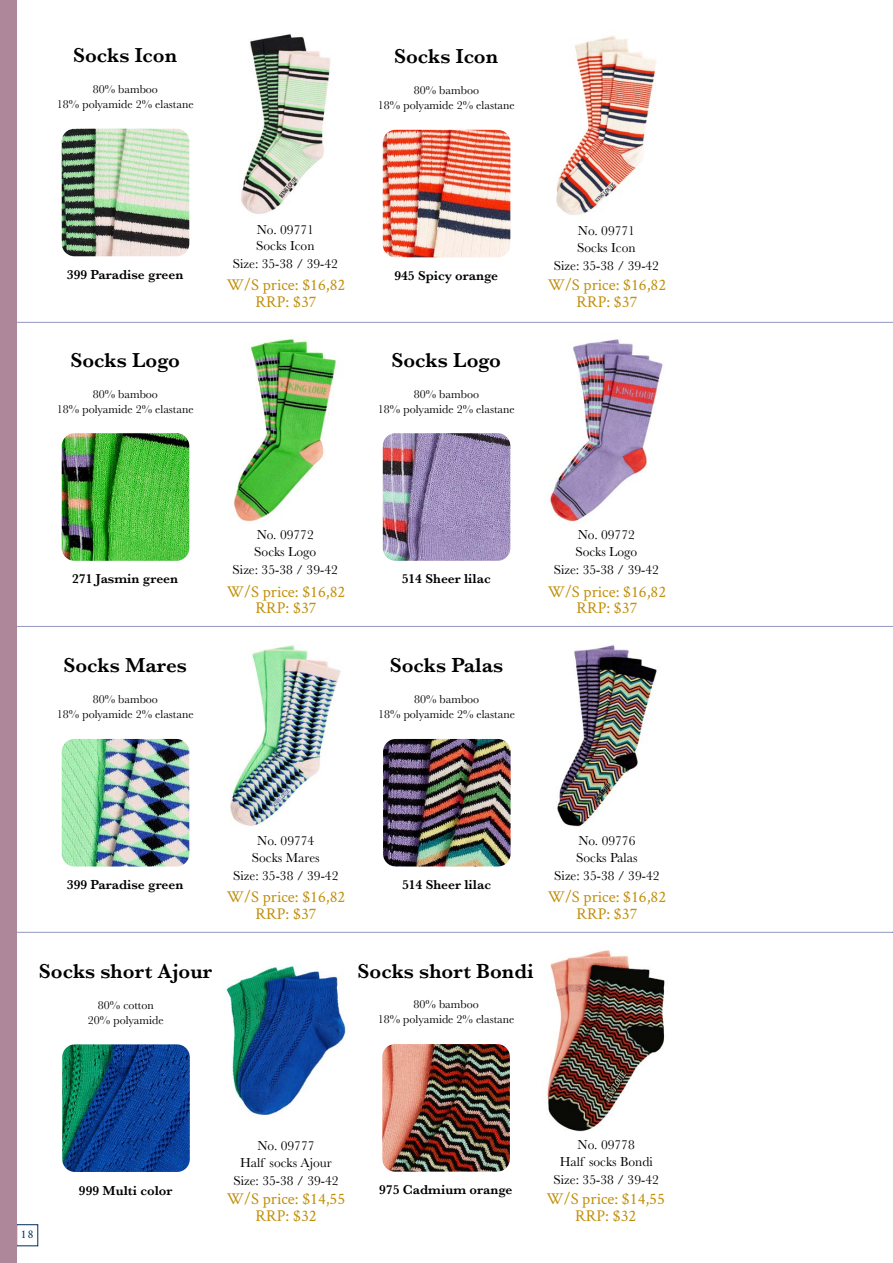
<style>
.page{position:relative;width:893px;height:1263px;background:#fff}
.page>*{position:absolute;margin:0;border:0;box-sizing:border-box;transform-origin:0 0}
.t1{font:600 21px "Baskerville";color:#000}
.t2{font:16.5px "Crimson Text";color:#c28f0b}
.t3{font:13.5px/17.4px "Baskerville";color:#000;text-align:center}
.t4{font:600 13.5px "Baskerville";color:#000}
.t5{font:12px/15px "Baskerville";color:#000;text-align:center}
.t6{font:12px "Crimson Text";color:#002c5d}
</style>
<div class="page">
<div style="left:17px;top:1224px;width:21px;height:22px;border:1px solid #002c5d"></div>
<hr style="left:0;top:322px;width:893px;height:1px;background:#283583">
<hr style="left:0;top:626px;width:893px;height:1px;background:#283583">
<hr style="left:0;top:932px;width:893px;height:1px;background:#283583">
<div style="left:0;top:0;width:16px;height:1263px;background:#af879a"></div>
<img style="left:241px;top:34px;width:90px;height:180px">
<img style="left:556px;top:35px;width:100px;height:180px">
<img style="left:234px;top:339px;width:102px;height:183px">
<img style="left:62px;top:129px;width:127px;height:127px">
<img style="left:383px;top:130px;width:127px;height:127px">
<img style="left:62px;top:433px;width:127px;height:128px">
<img style="left:550px;top:339px;width:113px;height:183px">
<img style="left:230px;top:645px;width:113px;height:181px">
<img style="left:226px;top:964px;width:121px;height:151px">
<img style="left:557px;top:645px;width:100px;height:182px">
<img style="left:383px;top:433px;width:127px;height:128px">
<img style="left:62px;top:739px;width:127px;height:127px">
<img style="left:62px;top:1044px;width:128px;height:128px">
<img style="left:383px;top:739px;width:128px;height:127px">
<img style="left:547px;top:950px;width:118px;height:182px">
<img style="left:382px;top:1044px;width:128px;height:127px">
<h1 class="t1" style="left:73px;top:41px;width:106px">Socks Icon</h1>
<h1 class="t1" style="left:394px;top:42px;width:106px">Socks Icon</h1>
<p class="t5" style="left:57px;top:82px;width:138px">80% bamboo<br>18% polyamide 2% elastane</p>
<p class="t5" style="left:378px;top:83px;width:138px">80% bamboo<br>18% polyamide 2% elastane</p>
<p class="t3" style="left:257px;top:221px;width:59px">No. 09771</p>
<p class="t3" style="left:578px;top:222px;width:59px">No. 09771</p>
<p class="t3" style="left:256px;top:238px;width:60px">Socks Icon</p>
<p class="t3" style="left:577px;top:239px;width:60px">Socks Icon</p>
<p class="t3" style="left:233px;top:256px;width:107px">Size: 35-38 / 39-42</p>
<p class="t3" style="left:554px;top:257px;width:107px">Size: 35-38 / 39-42</p>
<p class="t4" style="left:67px;top:265px;width:118px">399 Paradise green</p>
<p class="t4" style="left:394px;top:266px;width:105px">945 Spicy orange</p>
<p class="t2" style="left:227px;top:274px;width:120px">W/S price: $16,82</p>
<p class="t2" style="left:548px;top:274px;width:120px">W/S price: $16,82</p>
<h1 class="t1" style="left:70px;top:345px;width:111px">Socks Logo</h1>
<p class="t5" style="left:57px;top:386px;width:138px">80% bamboo<br>18% polyamide 2% elastane</p>
<p class="t2" style="left:256px;top:291px;width:63px">RRP: $37</p>
<h1 class="t1" style="left:391px;top:345px;width:111px">Socks Logo</h1>
<p class="t5" style="left:378px;top:386px;width:138px">80% bamboo<br>18% polyamide 2% elastane</p>
<p class="t2" style="left:576px;top:291px;width:63px">RRP: $37</p>
<p class="t4" style="left:72px;top:569px;width:107px">271 Jasmin green</p>
<p class="t3" style="left:233px;top:526px;width:107px">No. 09772<br>Socks Logo<br>Size: 35-38 / 39-42</p>
<p class="t2" style="left:227px;top:580px;width:120px">W/S price: $16,82</p>
<p class="t4" style="left:402px;top:569px;width:90px">514 Sheer lilac</p>
<p class="t3" style="left:554px;top:526px;width:107px">No. 09772<br>Socks Logo<br>Size: 35-38 / 39-42</p>
<p class="t2" style="left:548px;top:580px;width:120px">W/S price: $16,82</p>
<p class="t2" style="left:256px;top:597px;width:63px">RRP: $37</p>
<p class="t2" style="left:576px;top:597px;width:63px">RRP: $37</p>
<h1 class="t1" style="left:63px;top:651px;width:125px">Socks Mares</h1>
<h1 class="t1" style="left:390px;top:651px;width:115px">Socks Palas</h1>
<p class="t5" style="left:57px;top:692px;width:138px">80% bamboo<br>18% polyamide 2% elastane</p>
<p class="t5" style="left:378px;top:692px;width:138px">80% bamboo<br>18% polyamide 2% elastane</p>
<p class="t4" style="left:67px;top:875px;width:118px">399 Paradise green</p>
<p class="t3" style="left:233px;top:832px;width:107px">No. 09774<br>Socks Mares<br>Size: 35-38 / 39-42</p>
<p class="t3" style="left:554px;top:832px;width:107px">No. 09776<br>Socks Palas<br>Size: 35-38 / 39-42</p>
<p class="t4" style="left:402px;top:875px;width:90px">514 Sheer lilac</p>
<p class="t2" style="left:227px;top:885px;width:120px">W/S price: $16,82</p>
<p class="t2" style="left:548px;top:885px;width:120px">W/S price: $16,82</p>
<p class="t2" style="left:256px;top:902px;width:63px">RRP: $37</p>
<p class="t2" style="left:576px;top:902px;width:63px">RRP: $37</p>
<h1 class="t1" style="left:39px;top:956px;width:175px">Socks short Ajour</h1>
<p class="t5" style="left:88px;top:997px;width:77px">80% cotton<br>20% polyamide</p>
<h1 class="t1" style="left:358px;top:956px;width:178px">Socks short Bondi</h1>
<p class="t5" style="left:378px;top:997px;width:138px">80% bamboo<br>18% polyamide 2% elastane</p>
<p class="t6" style="left:21px;top:1226px;width:14px">18</p>
<p class="t4" style="left:79px;top:1181px;width:95px">999 Multi color</p>
<p class="t3" style="left:554px;top:1136px;width:107px">No. 09778<br>Half socks Bondi<br>Size: 35-38 / 39-42</p>
<p class="t3" style="left:233px;top:1137px;width:107px">No. 09777<br>Half socks Ajour<br>Size: 35-38 / 39-42</p>
<p class="t4" style="left:379px;top:1180px;width:135px">975 Cadmium orange</p>
<p class="t2" style="left:227px;top:1188px;width:120px">W/S price: $14,55</p>
<p class="t2" style="left:546px;top:1188px;width:120px">W/S price: $14,55</p>
<p class="t2" style="left:256px;top:1204px;width:63px">RRP: $32</p>
<p class="t2" style="left:575px;top:1204px;width:63px">RRP: $32</p>
</div>
